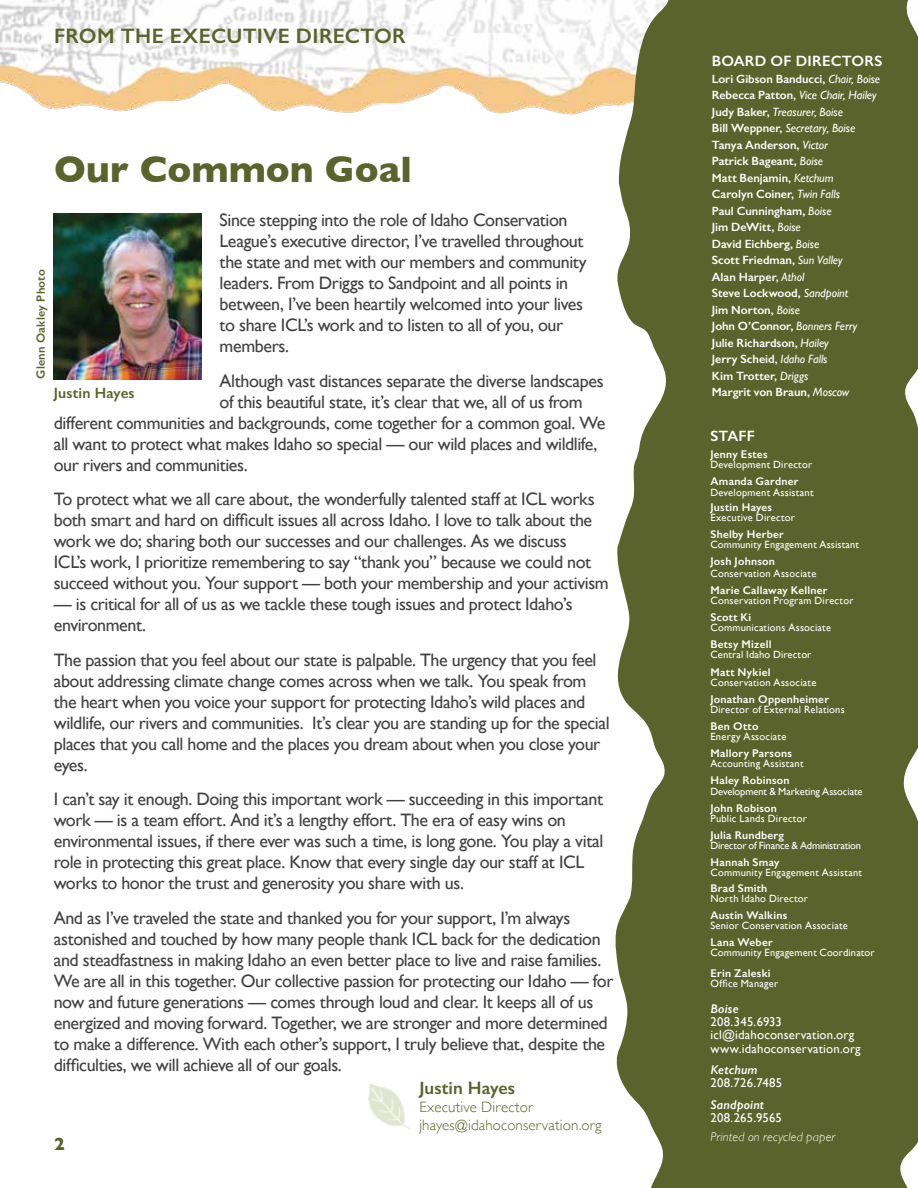
<style>
.page{position:relative;width:918px;height:1188px;background:#fff}
.page>*{position:absolute;margin:0;border:0;box-sizing:border-box;transform-origin:0 0}
.t1{font:700 37.5px "Gill Sans";color:#5a632b}
.t2{font:600 21px "Gill Sans";letter-spacing:.015em;color:#5a632b}
.t3{font:18px/21px "Gill Sans";letter-spacing:-.025em;color:#414042}
.t4{font:600 18px "Gill Sans";letter-spacing:.005em;color:#5a632b}
.t5{font:700 18px "Gill Sans";color:#5a632b}
.t6{font:300 15px/18px "Gill Sans";letter-spacing:.01em;color:#5a632b}
.t7{font:600 15px "Gill Sans";letter-spacing:.015em;color:#fff}
.t8{font:600 15px "Gill Sans";letter-spacing:.015em;color:#5a632b}
.t9{font:12.75px/13px "Gill Sans";letter-spacing:.015em;color:#fff}
.t10{font:italic 300 12.75px "Gill Sans";letter-spacing:.015em;color:#fff}
.t11{font:italic 600 12.75px "Gill Sans";letter-spacing:.01em;color:#fff}
.t12{font:600 12px/16.5px "Gill Sans";color:#fff}
.t13{font:600 12px "Gill Sans";letter-spacing:.015em;color:#5a632b}
.t14{font:600 11.25px "Gill Sans";letter-spacing:.02em;color:#fff}
.t15{font:10.5px "Gill Sans";letter-spacing:.02em;color:#fff}
.t16{font:10.5px "Gill Sans";letter-spacing:-.02em;color:#fff}
.t17{font:10.5px "Gill Sans";letter-spacing:-.01em;color:#fff}
.s1{font-weight:400;font-style:italic}
</style>
<div class="page">
<img style="left:0;top:0;width:613px;height:115px">
<img style="left:54px;top:214px;width:147px;height:165px">
<svg style="left:613px;top:0;width:305px;height:1188px;background:#676f3b"></svg>
<img style="left:368px;top:1085px;width:41px;height:44px">
<p class="t2" style="left:54px;top:23px;width:353px">FROM THE EXECUTIVE DIRECTOR</p>
<h1 class="t1" style="left:54px;top:139px;width:359px">Our Common Goal</h1>
<p class="t3" style="left:220px;top:209px;width:369px">Since stepping into the role of Idaho Conservation League’s executive director, I’ve travelled throughout the state and met with our members and community leaders. From Driggs to Sandpoint and all points in between, I’ve been heartily welcomed into your lives to share ICL’s work and to listen to all of you, our members.</p>
<p class="t3" style="left:220px;top:370px;width:386px">Although vast distances separate the diverse landscapes</p>
<p class="t3" style="left:220px;top:391px;width:365px">of this beautiful state, it’s clear that we, all of us from</p>
<p class="t3" style="left:54px;top:412px;width:553px">different communities and backgrounds, come together for a common goal. We</p>
<p class="t3" style="left:54px;top:433px;width:545px">all want to protect what makes Idaho so special — our wild places and wildlife,</p>
<p class="t3" style="left:54px;top:454px;width:196px">our rivers and communities.</p>
<p class="t3" style="left:54px;top:489px;width:557px">To protect what we all care about, the wonderfully talented staff at ICL works both smart and hard on difficult issues all across Idaho. I love to talk about the work we do; sharing both our successes and our challenges. As we discuss<br>ICL’s work, I prioritize remembering to say “thank you” because we could not succeed without you. Your support — both your membership and your activism</p>
<p class="t3" style="left:54px;top:594px;width:520px">— is critical for all of us as we tackle these tough issues and protect Idaho’s environment.</p>
<p class="t3" style="left:54px;top:649px;width:557px">The passion that you feel about our state is palpable. The urgency that you feel about addressing climate change comes across when we talk. You speak from the heart when you voice your support for protecting Idaho’s wild places and wildlife, our rivers and communities. It’s clear you are standing up for the special places that you call home and the places you dream about when you close your eyes.</p>
<p class="t3" style="left:54px;top:789px;width:551px">I can’t say it enough. Doing this important work — succeeding in this important work — is a team effort. And it’s a lengthy effort. The era of easy wins on environmental issues, if there ever was such a time, is long gone. You play a vital role in protecting this great place. Know that every single day our staff at ICL works to honor the trust and generosity you share with us.</p>
<p class="t3" style="left:54px;top:907px;width:561px">And as I’ve traveled the state and thanked you for your support, I’m always astonished and touched by how many people thank ICL back for the dedication and steadfastness in making Idaho an even better place to live and raise families.<br>We are all in this together. Our collective passion for protecting our Idaho — for now and future generations — comes through loud and clear. It keeps all of us energized and moving forward. Together, we are stronger and more determined to make a difference. With each other’s support, I truly believe that, despite the difficulties, we will achieve all of our goals.</p>
<p class="t13" style="left:33px;top:379px;width:111px;rotate:-90deg">Glenn Oakley Photo</p>
<p class="t8" style="left:54px;top:384px;width:82px">Justin Hayes</p>
<p class="t5" style="left:54px;top:1130px;width:12px">2</p>
<p class="t4" style="left:419px;top:1077px;width:97px">Justin Hayes</p>
<p class="t6" style="left:419px;top:1097px;width:184px">Executive Director jhayes@idahoconservation.org</p>
<p class="t7" style="left:712px;top:52px;width:172px">BOARD OF DIRECTORS</p>
<p class="t12" style="left:712px;top:70px;width:170px">Lori Gibson Banducci, <span class="s1">Chair, Boise<br></span>Rebecca Patton, <span class="s1">Vice Chair, Hailey<br></span>Judy Baker, <span class="s1">Treasurer, Boise<br></span>Bill Weppner, <span class="s1">Secretary, Boise<br></span>Tanya Anderson, <span class="s1">Victor<br></span>Patrick Bageant, <span class="s1">Boise<br></span>Matt Benjamin, <span class="s1">Ketchum<br></span>Carolyn Coiner, <span class="s1">Twin Falls<br></span>Paul Cunningham, <span class="s1">Boise<br></span>Jim DeWitt, <span class="s1">Boise<br></span>David Eichberg, <span class="s1">Boise<br></span>Scott Friedman, <span class="s1">Sun Valley<br></span>Alan Harper, <span class="s1">Athol<br></span>Steve Lockwood, <span class="s1">Sandpoint<br></span>Jim Norton, <span class="s1">Boise<br></span>John O’Connor, <span class="s1">Bonners Ferry<br></span>Julie Richardson, <span class="s1">Hailey<br></span>Jerry Scheid, <span class="s1">Idaho Falls<br></span>Kim Trotter, <span class="s1">Driggs<br></span>Margrit von Braun, <span class="s1">Moscow</span></p>
<p class="t7" style="left:710px;top:427px;width:46px">STAFF</p>
<p class="t14" style="left:710px;top:448px;width:59px">Jenny Estes</p>
<p class="t15" style="left:710px;top:459px;width:103px">Development Director</p>
<p class="t14" style="left:710px;top:475px;width:90px">Amanda Gardner</p>
<p class="t15" style="left:710px;top:486px;width:105px">Development Assistant</p>
<p class="t14" style="left:710px;top:500px;width:63px">Justin Hayes</p>
<p class="t15" style="left:710px;top:511px;width:86px">Executive Director</p>
<p class="t14" style="left:710px;top:527px;width:75px">Shelby Herber</p>
<p class="t15" style="left:710px;top:538px;width:150px">Community Engagement Assistant</p>
<p class="t14" style="left:710px;top:554px;width:66px">Josh Johnson</p>
<p class="t15" style="left:710px;top:567px;width:107px">Conservation Associate</p>
<p class="t14" style="left:710px;top:583px;width:119px">Marie Callaway Kellner</p>
<p class="t15" style="left:710px;top:594px;width:145px">Conservation Program Director</p>
<p class="t14" style="left:710px;top:610px;width:43px">Scott Ki</p>
<p class="t15" style="left:710px;top:621px;width:122px">Communications Associate</p>
<p class="t14" style="left:710px;top:638px;width:63px">Betsy Mizell</p>
<p class="t15" style="left:710px;top:649px;width:102px">Central Idaho Director</p>
<p class="t14" style="left:710px;top:665px;width:62px">Matt Nykiel</p>
<p class="t15" style="left:710px;top:676px;width:107px">Conservation Associate</p>
<p class="t14" style="left:710px;top:692px;width:120px">Jonathan Oppenheimer</p>
<p class="t15" style="left:710px;top:703px;width:136px">Director of External Relations</p>
<p class="t14" style="left:710px;top:719px;width:50px">Ben Otto</p>
<p class="t15" style="left:710px;top:730px;width:77px">Energy Associate</p>
<p class="t14" style="left:710px;top:747px;width:83px">Mallory Parsons</p>
<p class="t15" style="left:710px;top:758px;width:95px">Accounting Assistant</p>
<p class="t14" style="left:710px;top:774px;width:81px">Haley Robinson</p>
<p class="t17" style="left:710px;top:785px;width:154px">Development &amp; Marketing Associate</p>
<p class="t14" style="left:710px;top:801px;width:68px">John Robison</p>
<p class="t15" style="left:710px;top:812px;width:98px">Public Lands Director</p>
<p class="t14" style="left:710px;top:828px;width:75px">Julia Rundberg</p>
<p class="t16" style="left:710px;top:839px;width:152px">Director of Finance &amp; Administration</p>
<p class="t14" style="left:710px;top:856px;width:71px">Hannah Smay</p>
<p class="t15" style="left:710px;top:867px;width:153px">Community Engagement Assistant</p>
<p class="t14" style="left:710px;top:882px;width:59px">Brad Smith</p>
<p class="t15" style="left:710px;top:893px;width:99px">North Idaho Director</p>
<p class="t14" style="left:710px;top:908px;width:78px">Austin Walkins</p>
<p class="t15" style="left:710px;top:919px;width:139px">Senior Conservation Associate</p>
<p class="t14" style="left:710px;top:935px;width:64px">Lana Weber</p>
<p class="t15" style="left:710px;top:946px;width:166px">Community Engagement Coordinator</p>
<p class="t14" style="left:710px;top:966px;width:62px">Erin Zaleski</p>
<p class="t15" style="left:710px;top:977px;width:70px">Office Manager</p>
<p class="t11" style="left:710px;top:1001px;width:30px">Boise</p>
<p class="t9" style="left:710px;top:1015px;width:152px">208.345.6933 icl@idahoconservation.org www.idahoconservation.org</p>
<p class="t11" style="left:710px;top:1062px;width:49px">Ketchum</p>
<p class="t9" style="left:710px;top:1076px;width:73px">208.726.7485</p>
<p class="t11" style="left:710px;top:1097px;width:55px">Sandpoint</p>
<p class="t9" style="left:710px;top:1111px;width:73px">208.265.9565</p>
<p class="t10" style="left:710px;top:1129px;width:126px">Printed on recycled paper</p>
</div>
